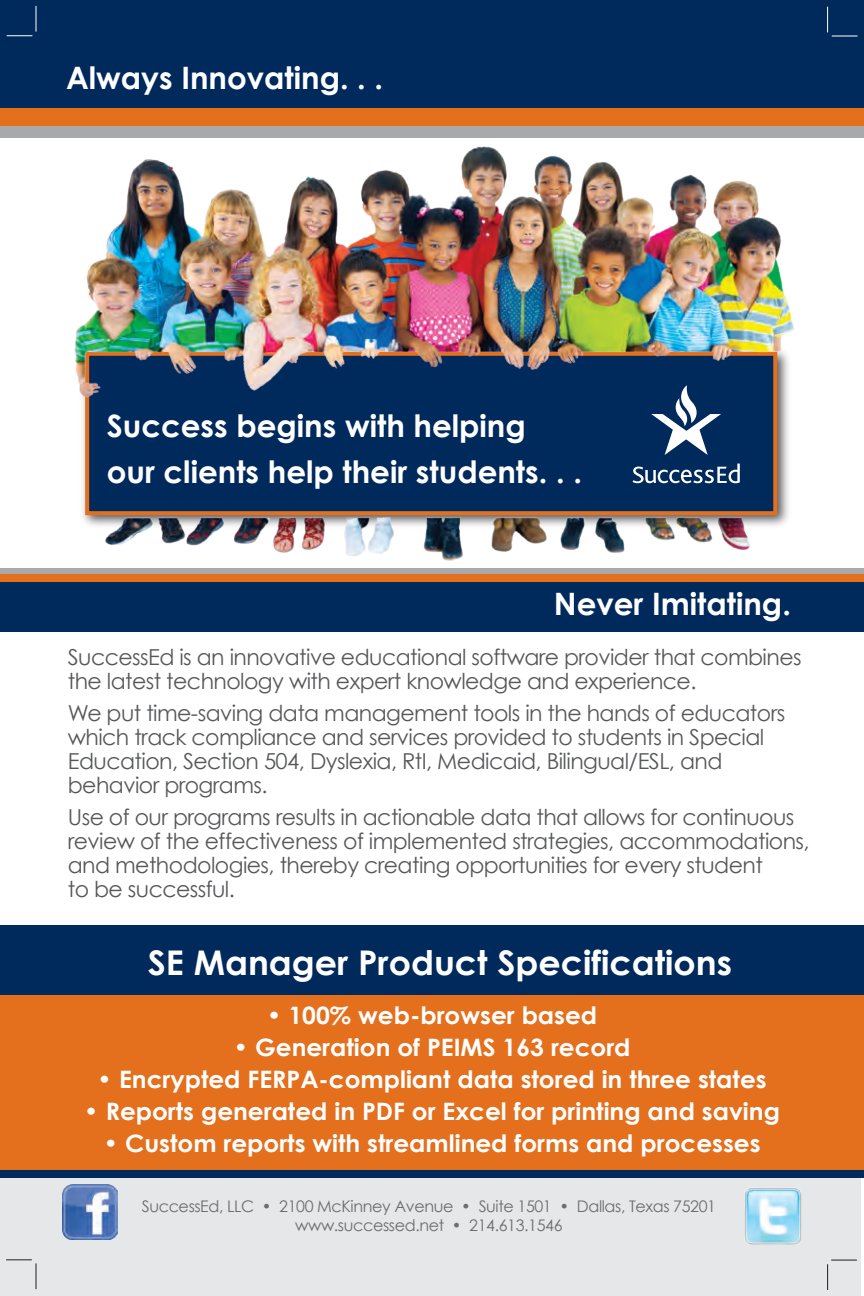
<style>
.page{position:relative;width:864px;height:1296px;background:#fff}
.page>*{position:absolute;margin:0;border:0;box-sizing:border-box;transform-origin:0 0}
.t1{font:700 34px "Century Gothic";color:#fff}
.t2{font:700 30.8px/46.2px "Century Gothic";color:#fff}
.t3{font:700 24px "Century Gothic";color:#fff}
.t4{font:22px/24px "Century Gothic";letter-spacing:-.025em;color:#57585a}
.t5{font:16px/19.2px "Century Gothic";letter-spacing:-.025em;color:#6c6d70;text-align:center}
</style>
<div class="page">
<div style="left:0;top:110px;width:864px;height:28px;background:#a8a9ad"></div>
<div style="left:0;top:84px;width:864px;height:42px;background:#e4701e"></div>
<div style="left:0;top:0;width:864px;height:107px;background:#00295c"></div>
<div style="left:0;top:569px;width:864px;height:20px;background:#a8a9ad"></div>
<div style="left:0;top:574px;width:864px;height:16px;background:#e4701e"></div>
<div style="left:0;top:582px;width:864px;height:49px;background:#00295c"></div>
<img style="left:74px;top:146px;width:721px;height:414px">
<svg style="left:651px;top:385px;width:70px;height:70px"></svg>
<svg style="left:633px;top:464px;width:107px;height:19px"></svg>
<div style="left:0;top:1093px;width:860px;height:203px;background:#e6e7e9"></div>
<svg style="left:7px;top:6px;width:30px;height:30px"></svg>
<svg style="left:6px;top:1259px;width:31px;height:30px"></svg>
<svg style="left:827px;top:1260px;width:30px;height:30px"></svg>
<svg style="left:827px;top:7px;width:30px;height:30px"></svg>
<img style="left:63px;top:1184px;width:55px;height:55px">
<img style="left:745px;top:1188px;width:57px;height:57px">
<div style="left:0;top:927px;width:864px;height:245px;background:#e4701e"></div>
<div style="left:0;top:1171px;width:864px;height:7px;background:#00295c"></div>
<div style="left:0;top:925px;width:864px;height:70px;background:#00295c"></div>
<h2 class="t2" style="left:66px;top:54px;width:319px">Always Innovating. . .</h2>
<h2 class="t2" style="left:107px;top:402px;width:477px">Success begins with helping<br>our clients help their students. . .</h2>
<h2 class="t2" style="left:554px;top:580px;width:239px">Never Imitating.</h2>
<p class="t4" style="left:68px;top:645px;width:735px">SuccessEd is an innovative educational software provider that combines the latest technology with expert knowledge and experience.</p>
<p class="t4" style="left:68px;top:701px;width:719px">We put time-saving data management tools in the hands of educators which track compliance and services provided to students in Special Education, Section 504, Dyslexia, RtI, Medicaid, Bilingual/ESL, and behavior programs.</p>
<p class="t4" style="left:68px;top:805px;width:743px">Use of our programs results in actionable data that allows for continuous review of the effectiveness of implemented strategies, accommodations, and methodologies, thereby creating opportunities for every student<br>to be successful.</p>
<h1 class="t1" style="left:148px;top:941px;width:586px">SE Manager Product Specifications</h1>
<p class="t3" style="left:267px;top:1001px;width:332px">• 100% web-browser based</p>
<p class="t3" style="left:233px;top:1033px;width:399px">• Generation of PEIMS 163 record</p>
<p class="t3" style="left:97px;top:1065px;width:671px">• Encrypted FERPA-compliant data stored in three states</p>
<p class="t3" style="left:84px;top:1097px;width:698px">• Reports generated in PDF or Excel for printing and saving</p>
<p class="t3" style="left:103px;top:1129px;width:659px">• Custom reports with streamlined forms and processes</p>
<p class="t5" style="left:142px;top:1196px;width:576px">SuccessEd, LLC • 2100 McKinney Avenue • Suite 1501 • Dallas, Texas 75201 www.successed.net • 214.613.1546</p>
</div>
